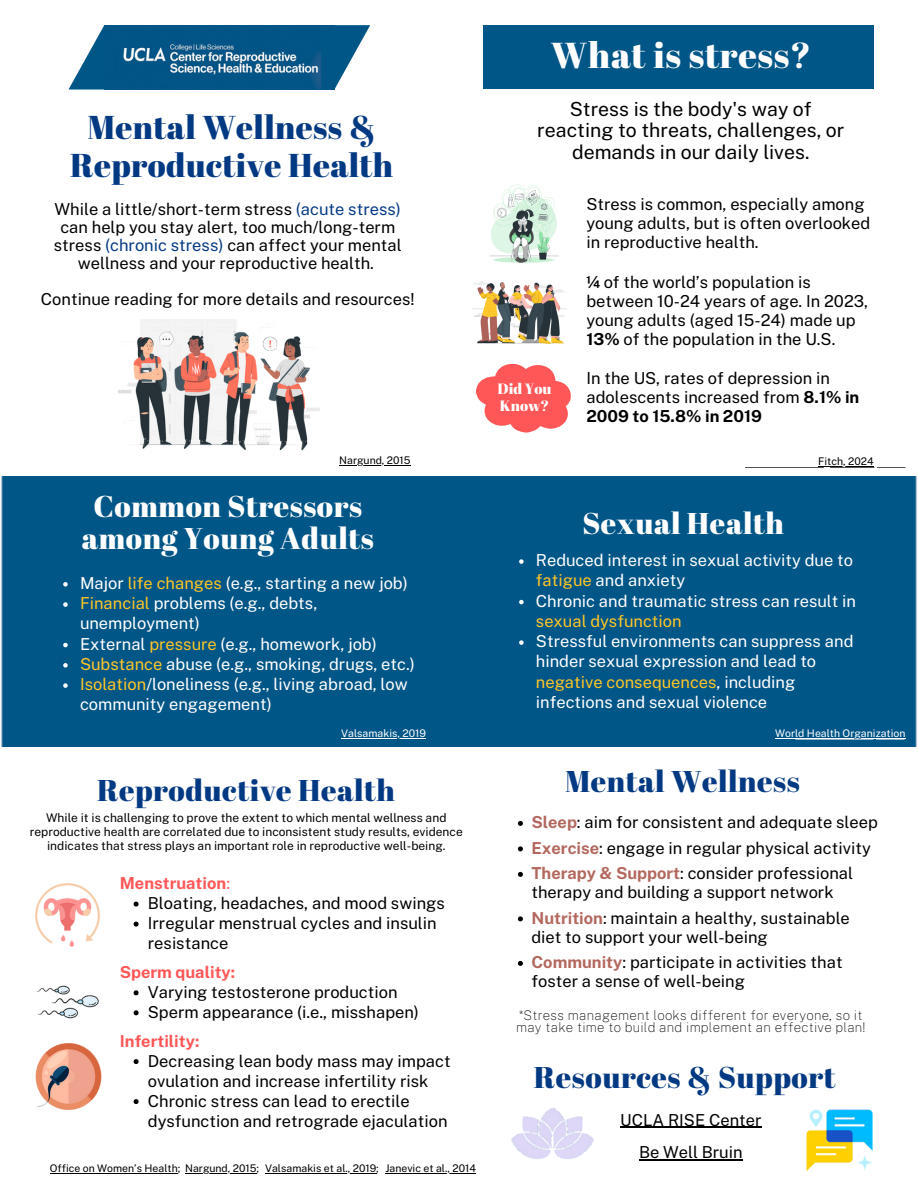
<style>
.page{position:relative;width:918px;height:1188px;background:#fff}
.page>*{position:absolute;margin:0;border:0;box-sizing:border-box;transform-origin:0 0}
.t1{font:36px "Abril Fatface";letter-spacing:.02em;color:#fff}
.t2{font:33px/38.2px "Abril Fatface";letter-spacing:.01em;color:#033982;text-align:center}
.t3{font:30px "Abril Fatface";letter-spacing:.02em;color:#033982}
.t4{font:30px/32.7px "Abril Fatface";letter-spacing:.02em;color:#fff;text-align:center}
.t5{font:19.5px/21.3px "Public Sans";color:#000;text-align:center}
.t6{font:16.5px/19.2px "Public Sans";color:#000}
.t7{font:16.5px/20.2px "Public Sans";color:#fff}
.t8{font:700 16.5px "Public Sans";color:#ff5757}
.t9{font:14.85px/16.6px "Abril Fatface";color:#fff}
.t10{font:100 13.35px/12.1px "Public Sans";letter-spacing:.02em;color:#000}
.t11{font:12px/14px "Public Sans";color:#000;text-align:center}
.t12{font:10.5px "Public Sans";color:#000}
.t13{font:10.5px "Public Sans";color:#fff}
.s1{color:#033982}
.s2{color:#fdc627}
.s3{font-weight:400}
.s4{font-weight:700}
.s5{font-weight:700;color:#b3685e}
</style>
<div class="page">
<svg style="left:68px;top:26px;width:72px;height:64px"></svg>
<svg style="left:299px;top:25px;width:71px;height:65px"></svg>
<img style="left:104px;top:25px;width:231px;height:64px">
<div style="left:1px;top:476px;width:916px;height:270px;background:#005687"></div>
<svg style="left:476px;top:368px;width:95px;height:65px"></svg>
<div style="left:321px;top:30px;width:14px;height:60px;background:#005687"></div>
<div style="left:483px;top:25px;width:391px;height:64px;background:#005687"></div>
<svg style="left:745px;top:467px;width:161px;height:1px"></svg>
<svg style="left:795px;top:739px;width:110px;height:1px"></svg>
<img style="left:472px;top:281px;width:95px;height:87px">
<img style="left:118px;top:319px;width:202px;height:132px">
<img style="left:489px;top:184px;width:70px;height:79px">
<svg style="left:63px;top:582px;width:5px;height:5px"></svg>
<svg style="left:63px;top:602px;width:5px;height:5px"></svg>
<svg style="left:63px;top:643px;width:5px;height:4px"></svg>
<svg style="left:63px;top:663px;width:5px;height:5px"></svg>
<svg style="left:63px;top:683px;width:5px;height:5px"></svg>
<div style="left:10px;top:561px;width:50px;height:173px;background:#005687"></div>
<img style="left:35px;top:883px;width:65px;height:64px">
<img style="left:35px;top:1044px;width:67px;height:65px">
<img style="left:36px;top:985px;width:63px;height:34px">
<img style="left:511px;top:1108px;width:83px;height:51px">
<img style="left:806px;top:1109px;width:67px;height:63px">
<hr style="left:775px;top:738px;width:131px;height:1px;background:#fff">
<hr style="left:818px;top:466px;width:56px;height:1px;background:#000">
<hr style="left:339px;top:465px;width:72px;height:1px;background:#000">
<hr style="left:341px;top:738px;width:85px;height:1px;background:#fff">
<svg style="left:134px;top:902px;width:5px;height:5px"></svg>
<svg style="left:134px;top:922px;width:5px;height:5px"></svg>
<svg style="left:134px;top:990px;width:5px;height:5px"></svg>
<svg style="left:134px;top:1010px;width:5px;height:5px"></svg>
<svg style="left:134px;top:1059px;width:5px;height:5px"></svg>
<svg style="left:134px;top:1099px;width:5px;height:5px"></svg>
<svg style="left:519px;top:559px;width:5px;height:5px"></svg>
<svg style="left:519px;top:600px;width:5px;height:4px"></svg>
<svg style="left:519px;top:640px;width:5px;height:5px"></svg>
<svg style="left:518px;top:821px;width:5px;height:5px"></svg>
<svg style="left:518px;top:846px;width:5px;height:5px"></svg>
<svg style="left:518px;top:872px;width:5px;height:5px"></svg>
<svg style="left:518px;top:916px;width:5px;height:5px"></svg>
<svg style="left:518px;top:961px;width:5px;height:5px"></svg>
<hr style="left:620px;top:1127px;width:141px;height:1px;background:#000">
<hr style="left:639px;top:1159px;width:104px;height:1px;background:#000">
<hr style="left:50px;top:1173px;width:128px;height:1px;background:#000">
<hr style="left:185px;top:1173px;width:72px;height:1px;background:#000">
<hr style="left:265px;top:1173px;width:111px;height:1px;background:#000">
<hr style="left:385px;top:1173px;width:91px;height:1px;background:#000">
<p class="t2" style="left:70px;top:107px;width:325px">Mental Wellness &amp;<br>Reproductive Health</p>
<p class="t6" style="left:54px;top:200px;width:349px;line-height:18px;text-align:center">While a little/short-term stress <span class="s1">(acute stress) </span>can help you stay alert, too much/long-term stress <span class="s1">(chronic stress)</span> can affect your mental wellness and your reproductive health.</p>
<p class="t6" style="left:41px;top:289px;width:375px">Continue reading for more details and resources!</p>
<p class="t12" style="left:339px;top:454px;width:73px">Nargund, 2015</p>
<h2 class="t4" style="left:82px;top:489px;width:294px">Common Stressors among Young Adults</h2>
<p class="t7" style="left:80px;top:573px;width:329px">Major <span class="s2">life changes</span> (e.g., starting a new job)</p>
<p class="t7" style="left:80px;top:593px;width:239px"><span class="s2">Financial</span> problems (e.g., debts, unemployment)</p>
<h3 class="t7" style="left:80px;top:633px;width:298px">External <span class="s2">pressure</span> (e.g., homework, job)</h3>
<p class="t7" style="left:80px;top:654px;width:336px"><span class="s2">Substance</span> abuse (e.g., smoking, drugs, etc.)</p>
<h5 class="t7" style="left:80px;top:674px;width:329px"><span class="s2">Isolation</span>/loneliness (e.g., living abroad, low community engagement)</h5>
<h5 class="t13" style="left:341px;top:727px;width:86px">Valsamakis, 2019</h5>
<p class="t3" style="left:97px;top:770px;width:300px">Reproductive Health</p>
<p class="t11" style="left:30px;top:811px;width:434px">While it is challenging to prove the extent to which mental wellness and reproductive health are correlated due to inconsistent study results, evidence indicates that stress plays an important role in reproductive well-being.</p>
<p class="t8" style="left:120px;top:873px;width:112px">Menstruation<span class="s3">:</span></p>
<p class="t6" style="left:148px;top:894px;width:298px">Bloating, headaches, and mood swings</p>
<h4 class="t6" style="left:148px;top:913px;width:290px;line-height:20px">Irregular menstrual cycles and insulin resistance</h4>
<p class="t8" style="left:120px;top:962px;width:117px">Sperm quality:</p>
<p class="t6" style="left:148px;top:982px;width:251px">Varying testosterone production</p>
<h4 class="t6" style="left:148px;top:1002px;width:273px">Sperm appearance (i.e., misshapen)</h4>
<p class="t8" style="left:120px;top:1031px;width:81px">Infertility:</p>
<p class="t6" style="left:148px;top:1051px;width:304px;line-height:20px">Decreasing lean body mass may impact ovulation and increase infertility risk</p>
<p class="t6" style="left:148px;top:1091px;width:301px;line-height:20px">Chronic stress can lead to erectile dysfunction and retrograde ejaculation</p>
<p class="t12" style="left:50px;top:1162px;width:132px">Office on Women’s Health;</p>
<p class="t12" style="left:185px;top:1162px;width:75px">Nargund, 2015;</p>
<h5 class="t12" style="left:265px;top:1162px;width:115px">Valsamakis et al., 2019;</h5>
<h5 class="t12" style="left:385px;top:1162px;width:92px">Janevic et al., 2014</h5>
<h6 class="t1" style="left:551px;top:30px;width:262px">What is stress?</h6>
<p class="t5" style="left:537px;top:98px;width:309px">Stress is the body's way of reacting to threats, challenges, or demands in our daily lives.</p>
<p class="t6" style="left:586px;top:195px;width:285px">Stress is common, especially among young adults, but is often overlooked in reproductive health.</p>
<p class="t9" style="left:498px;top:380px;width:56px">Did You<br>Know?</p>
<p class="t6" style="left:586px;top:272px;width:283px"><span class="s4">¼</span> of the world’s population is between 10-24 years of age. In 2023, young adults (aged 15-24) made up<br><span class="s4">13%</span> of the population in the U.S.</p>
<p class="t6" style="left:586px;top:369px;width:274px">In the US, rates of depression in adolescents increased from <span class="s4">8.1% in<br>2009 to 15.8% in 2019</span></p>
<p class="t4" style="left:582px;top:506px;width:203px">Sexual Health</p>
<p class="t12" style="left:818px;top:455px;width:57px">Fitch, 2024</p>
<p class="t7" style="left:536px;top:550px;width:319px">Reduced interest in sexual activity due to <span class="s2">fatigue</span> and anxiety</p>
<p class="t7" style="left:536px;top:590px;width:322px">Chronic and traumatic stress can result in <span class="s2">sexual dysfunction</span></p>
<p class="t7" style="left:536px;top:631px;width:319px">Stressful environments can suppress and hinder sexual expression and lead to <span class="s2">negative consequences</span>, including infections and sexual violence</p>
<p class="t13" style="left:775px;top:727px;width:132px">World Health Organization</p>
<p class="t3" style="left:565px;top:761px;width:236px">Mental Wellness</p>
<h2 class="t6" style="left:531px;top:813px;width:348px"><span class="s5">Sleep</span>: aim for consistent and adequate sleep</h2>
<p class="t6" style="left:531px;top:838px;width:341px"><span class="s5">Exercise</span>: engage in regular physical activity</p>
<p class="t6" style="left:531px;top:864px;width:323px"><span class="s5">Therapy &amp; Support</span>: consider professional therapy and building a support network</p>
<p class="t6" style="left:531px;top:908px;width:320px"><span class="s5">Nutrition</span>: maintain a healthy, sustainable diet to support your well-being</p>
<p class="t6" style="left:531px;top:953px;width:313px"><span class="s5">Community</span>: participate in activities that foster a sense of well-being</p>
<p class="t10" style="left:516px;top:1009px;width:351px">*Stress management looks different for everyone, so it may take time to build and implement an effective plan!</p>
<h2 class="t3" style="left:534px;top:1056px;width:303px">Resources &amp; Support</h2>
<h6 class="t6" style="left:620px;top:1110px;width:143px">UCLA RISE Center</h6>
<h2 class="t6" style="left:639px;top:1142px;width:105px">Be Well Bruin</h2>
</div>
